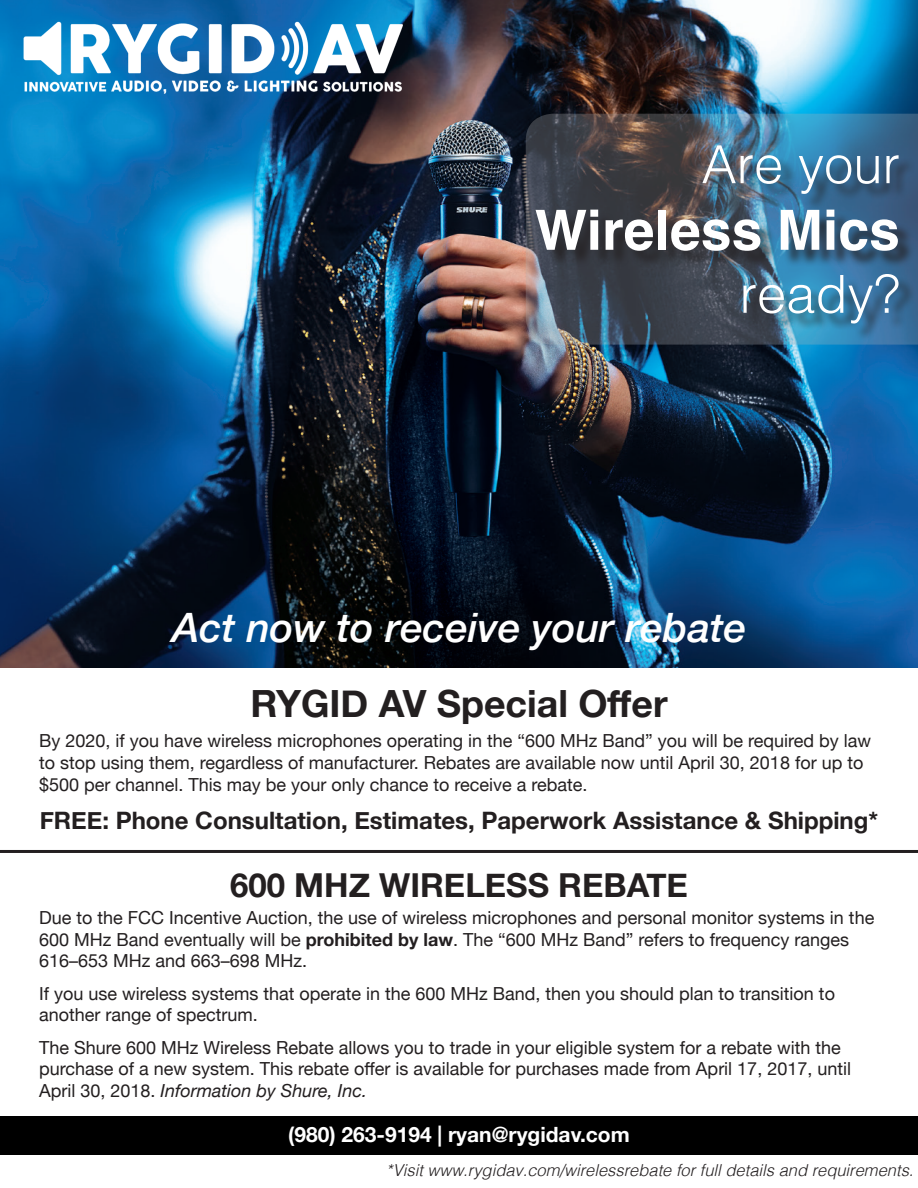
<style>
.page{position:relative;width:918px;height:1188px;background:#fff}
.page>*{position:absolute;margin:0;border:0;box-sizing:border-box;transform-origin:0 0}
.t1{font:700 55.5px "Helvetica";color:#fff}
.t2{font:300 52.5px "Helvetica";color:#fff}
.t3{font:italic 500 40.5px "Helvetica Neue";color:#fff}
.t4{font:700 37.5px "Helvetica Neue";color:#231f20}
.t5{font:700 33px "Helvetica Neue";color:#231f20}
.t6{font:700 24px "Helvetica Neue";color:#231f20}
.t7{font:700 21px "Helvetica Neue";color:#fff}
.t8{font:18px/21.6px "Helvetica Neue";color:#231f20}
.t9{font:italic 300 16.5px "Helvetica";color:#231f20}
.s1{font-weight:700}
.s2{font-style:italic}
</style>
<div class="page">
<img style="left:0;top:0;width:918px;height:668px">
<img style="left:526px;top:114px;width:392px;height:231px">
<div style="left:539px;top:148px;width:377px;height:193px;background:#231f20;opacity:.75"></div>
<hr style="left:0;top:850px;width:918px;height:3px;background:#231f20">
<div style="left:0;top:1117px;width:918px;height:38px;background:#000"></div>
<img style="left:15px;top:3px;width:397px;height:102px">
<p class="t2" style="left:702px;top:120px;width:200px">Are your</p>
<p class="t1" style="left:535px;top:185px;width:367px">Wireless Mics</p>
<p class="t2" style="left:740px;top:249px;width:162px">ready?</p>
<p class="t3" style="left:172px;top:593px;width:576px">Act now to receive your rebate</p>
<p class="t4" style="left:250px;top:674px;width:419px">RYGID AV Special Offer</p>
<p class="t8" style="left:39px;top:731px;width:834px">By 2020, if you have wireless microphones operating in the “600 MHz Band” you will be required by law to stop using them, regardless of manufacturer. Rebates are available now until April 30, 2018 for up to $500 per channel. This may be your only chance to receive a rebate.</p>
<p class="t6" style="left:40px;top:802px;width:840px">FREE: Phone Consultation, Estimates, Paperwork Assistance &amp; Shipping*</p>
<p class="t5" style="left:230px;top:860px;width:459px">600 MHZ WIRELESS REBATE</p>
<p class="t8" style="left:39px;top:908px;width:837px">Due to the FCC Incentive Auction, the use of wireless microphones and personal monitor systems in the<br>600 MHz Band eventually will be <span class="s1">prohibited by law</span>. The “600 MHz Band” refers to frequency ranges<br>616–653 MHz and 663–698 MHz.</p>
<p class="t8" style="left:39px;top:984px;width:797px">If you use wireless systems that operate in the 600 MHz Band, then you should plan to transition to another range of spectrum.</p>
<p class="t8" style="left:39px;top:1038px;width:813px">The Shure 600 MHz Wireless Rebate allows you to trade in your eligible system for a rebate with the purchase of a new system. This rebate offer is available for purchases made from April 17, 2017, until<br>April 30, 2018. <span class="s2">Information by Shure, Inc.</span></p>
<p class="t7" style="left:288px;top:1118px;width:343px">(980) 263-9194 | ryan@rygidav.com</p>
<p class="t9" style="left:386px;top:1156px;width:529px">*Visit www.rygidav.com/wirelessrebate for full details and requirements.</p>
</div>
